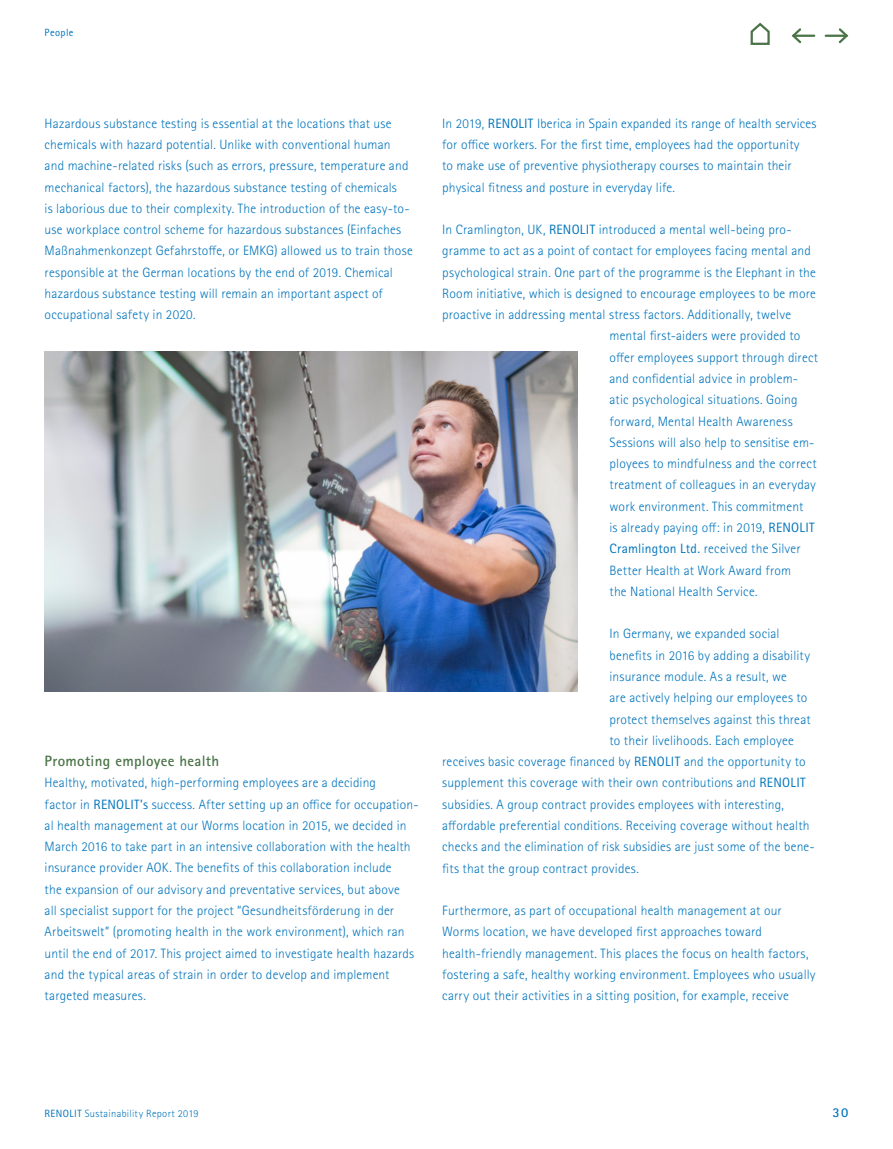
<style>
.page{position:relative;width:893px;height:1149px;background:#fff}
.page>*{position:absolute;margin:0;border:0;box-sizing:border-box;transform-origin:0 0}
.t1{font:700 15px "Rotis Sans Serif Std";letter-spacing:.02em;color:#4a7448}
.t2{font:300 13.5px/21.3px "Rotis Sans Serif Std";letter-spacing:.015em;color:#0074bc}
.t3{font:700 13.5px "Rotis Sans Serif Std";color:#0074bc}
.t4{font:300 10.5px "Rotis Sans Serif Std";letter-spacing:.03em;color:#0074bc}
.t5{font:10.5px "Rotis Sans Serif Std";letter-spacing:.035em;color:#0074bc}
.s1{font-weight:400}
</style>
<div class="page">
<img style="left:45px;top:351px;width:533px;height:340px">
<svg style="left:750px;top:22px;width:20px;height:23px"></svg>
<svg style="left:824px;top:28px;width:25px;height:16px"></svg>
<svg style="left:791px;top:28px;width:25px;height:16px"></svg>
<p class="t5" style="left:45px;top:26px;width:30px">People</p>
<p class="t2" style="left:45px;top:113px;width:370px">Hazardous substance testing is essential at the locations that use chemicals with hazard potential. Unlike with conventional human and machine-related risks (such as errors, pressure, temperature and mechanical factors), the hazardous substance testing of chemicals<br>is laborious due to their complexity. The introduction of the easy-to&shy;use workplace control scheme for hazardous substances (Einfaches Maßnahmenkonzept Gefahrstoffe, or EMKG) allowed us to train those responsible at the German locations by the end of 2019. Chemical hazardous substance testing will remain an important aspect of occupational safety in 2020.</p>
<p class="t1" style="left:45px;top:751px;width:176px">Promoting employee health</p>
<p class="t2" style="left:45px;top:772px;width:375px">Healthy, motivated, high-performing employees are a deciding<br>factor in <span class="s1">RENOLIT’s</span> success. After setting up an office for occupation&shy;al health management at our Worms location in 2015, we decided in March 2016 to take part in an intensive collaboration with the health insurance provider AOK. The benefits of this collaboration include<br>the expansion of our advisory and preventative services, but above<br>all specialist support for the project “Gesundheitsförderung in der Arbeitswelt” (promoting health in the work environment), which ran until the end of 2017. This project aimed to investigate health hazards and the typical areas of strain in order to develop and implement targeted measures.</p>
<p class="t2" style="left:442px;top:113px;width:376px">In 2019, <span class="s1">RENOLIT</span> Iberica in Spain expanded its range of health services for office workers. For the first time, employees had the opportunity<br>to make use of preventive physiotherapy courses to maintain their physical fitness and posture in everyday life.</p>
<p class="t2" style="left:442px;top:219px;width:351px">In Cramlington, UK, <span class="s1">RENOLIT</span> introduced a mental well-being pro-</p>
<p class="t2" style="left:442px;top:240px;width:370px">gramme to act as a point of contact for employees facing mental and</p>
<p class="t2" style="left:442px;top:261px;width:375px">psychological strain. One part of the programme is the Elephant in the</p>
<p class="t2" style="left:442px;top:283px;width:375px">Room initiative, which is designed to encourage employees to be more</p>
<p class="t2" style="left:442px;top:304px;width:350px">proactive in addressing mental stress factors. Additionally, twelve</p>
<p class="t2" style="left:610px;top:325px;width:192px">mental first-aiders were provided to</p>
<p class="t2" style="left:610px;top:346px;width:210px">offer employees support through direct</p>
<p class="t2" style="left:610px;top:368px;width:190px">and confidential advice in problem-</p>
<p class="t2" style="left:610px;top:389px;width:190px">atic psychological situations. Going</p>
<p class="t2" style="left:610px;top:410px;width:185px">forward, Mental Health Awareness</p>
<p class="t2" style="left:610px;top:432px;width:206px">Sessions will also help to sensitise em-</p>
<p class="t2" style="left:610px;top:453px;width:209px">ployees to mindfulness and the correct</p>
<p class="t2" style="left:610px;top:474px;width:208px">treatment of colleagues in an everyday</p>
<p class="t2" style="left:610px;top:495px;width:195px">work environment. This commitment</p>
<p class="t2" style="left:610px;top:517px;width:207px">is already paying off: in 2019, <span class="s1">RENOLIT</span></p>
<p class="t2" style="left:610px;top:538px;width:193px"><span class="s1">Cramlington Ltd.</span> received the Silver</p>
<p class="t2" style="left:610px;top:559px;width:183px">Better Health at Work Award from</p>
<p class="t2" style="left:610px;top:580px;width:150px">the National Health Service.</p>
<p class="t2" style="left:610px;top:623px;width:172px">In Germany, we expanded social</p>
<p class="t2" style="left:610px;top:644px;width:202px">benefits in 2016 by adding a disability</p>
<p class="t2" style="left:610px;top:665px;width:179px">insurance module. As a result, we</p>
<p class="t2" style="left:610px;top:687px;width:199px">are actively helping our employees to</p>
<p class="t2" style="left:610px;top:708px;width:203px">protect themselves against this threat</p>
<p class="t2" style="left:610px;top:729px;width:186px">to their livelihoods. Each employee</p>
<p class="t2" style="left:442px;top:750px;width:365px">receives basic coverage financed by <span class="s1">RENOLIT</span> and the opportunity to</p>
<p class="t2" style="left:442px;top:772px;width:365px">supplement this coverage with their own contributions and <span class="s1">RENOLIT</span></p>
<p class="t2" style="left:442px;top:793px;width:343px">subsidies. A group contract provides employees with interesting,</p>
<p class="t2" style="left:442px;top:814px;width:369px">affordable preferential conditions. Receiving coverage without health</p>
<p class="t2" style="left:442px;top:836px;width:374px">checks and the elimination of risk subsidies are just some of the bene-</p>
<p class="t2" style="left:442px;top:857px;width:198px">fits that the group contract provides.</p>
<p class="t2" style="left:442px;top:899px;width:375px">Furthermore, as part of occupational health management at our Worms location, we have developed first approaches toward health-friendly management. This places the focus on health factors, fostering a safe, healthy working environment. Employees who usually carry out their activities in a sitting position, for example, receive</p>
<p class="t4" style="left:45px;top:1106px;width:155px"><span class="s1">RENOLIT</span> Sustainability Report 2019</p>
<p class="t3" style="left:832px;top:1103px;width:17px">30</p>
</div>
